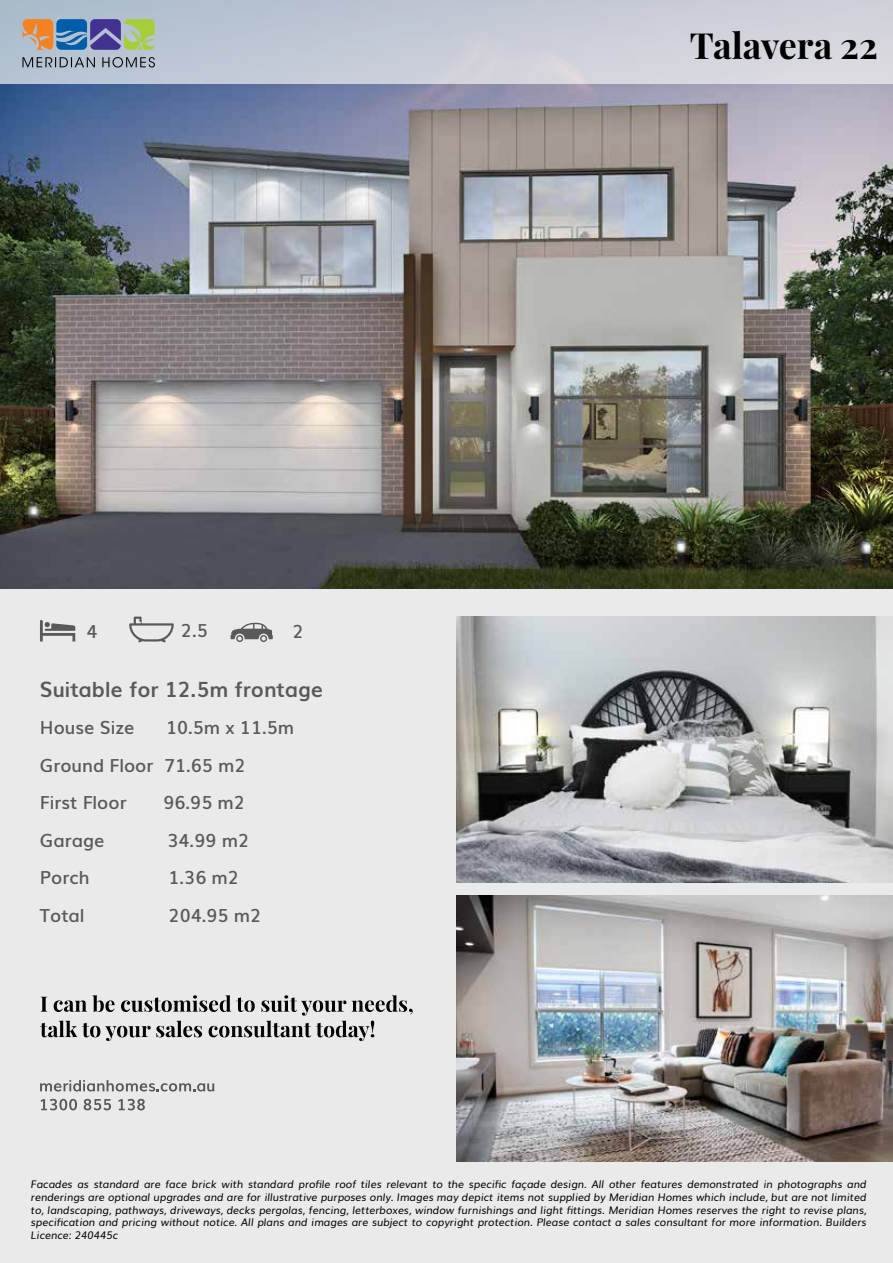
<style>
.page{position:relative;width:893px;height:1263px;background:#fff}
.page>*{position:absolute;margin:0;border:0;box-sizing:border-box;transform-origin:0 0}
.t1{font:700 36px "Playfair Display";letter-spacing:-.005em;color:#000}
.t2{font:700 21px "Muli";color:#58595b}
.t3{font:600 18px/37.5px "Muli";color:#58595b}
.t4{font:italic 10.5px/12.6px "Muli";color:#000;text-align:justify}
</style>
<div class="page">
<img style="left:0;top:84px;width:893px;height:505px">
<div style="left:0;top:589px;width:893px;height:674px;background:#eaeaea"></div>
<div style="left:0;top:0;width:893px;height:84px;background:linear-gradient(to right,#b1bfcf,#dad8df)"></div>
<svg style="left:23px;top:57px;width:132px;height:10px"></svg>
<svg style="left:23px;top:19px;width:132px;height:31px;background:#868d8b"></svg>
<svg style="left:40px;top:620px;width:35px;height:21px"></svg>
<svg style="left:129px;top:617px;width:45px;height:25px"></svg>
<svg style="left:231px;top:622px;width:42px;height:20px"></svg>
<img style="left:456px;top:616px;width:437px;height:267px">
<img style="left:456px;top:895px;width:437px;height:267px">
<svg style="left:40px;top:995px;width:373px;height:46px"></svg>
<svg style="left:40px;top:1080px;width:174px;height:11px"></svg>
<svg style="left:41px;top:1099px;width:36px;height:11px"></svg>
<svg style="left:84px;top:1099px;width:27px;height:11px"></svg>
<svg style="left:119px;top:1099px;width:26px;height:11px"></svg>
<h3 class="t3" style="left:86px;top:611px;width:13px">4</h3>
<h3 class="t3" style="left:181px;top:611px;width:28px">2.5</h3>
<h3 class="t3" style="left:293px;top:611px;width:13px">2</h3>
<h2 class="t2" style="left:40px;top:672px;width:285px">Suitable for 12.5m frontage</h2>
<h3 class="t3" style="left:40px;top:708px;width:96px">House Size</h3>
<h3 class="t3" style="left:40px;top:708px;width:256px;text-indent:126px">10.5m x 11.5m<br>Ground Floor 71.65 m2<br>First Floor</h3>
<h3 class="t3" style="left:163px;top:783px;width:83px">96.95 m2</h3>
<h3 class="t3" style="left:40px;top:820px;width:66px">Garage</h3>
<h3 class="t3" style="left:168px;top:820px;width:83px">34.99 m2</h3>
<h3 class="t3" style="left:40px;top:858px;width:51px">Porch</h3>
<h3 class="t3" style="left:168px;top:858px;width:72px">1.36 m2</h3>
<h3 class="t3" style="left:40px;top:895px;width:46px">Total</h3>
<h3 class="t3" style="left:169px;top:895px;width:94px">204.95 m2</h3>
<h1 class="t1" style="left:690px;top:23px;width:189px">Talavera 22</h1>
<p class="t4" style="left:31px;top:1177px;width:837px">Facades as standard are face brick with standard profile roof tiles relevant to the specific façade design. All other features demonstrated in photographs and renderings are optional upgrades and are for illustrative purposes only. Images may depict items not supplied by Meridian Homes which include, but are not limited to, landscaping, pathways, driveways, decks pergolas, fencing, letterboxes, window furnishings and light fittings. Meridian Homes reserves the right to revise plans, specification and pricing without notice. All plans and images are subject to copyright protection. Please contact a sales consultant for more information. Builders Licence: 240445c</p>
</div>
